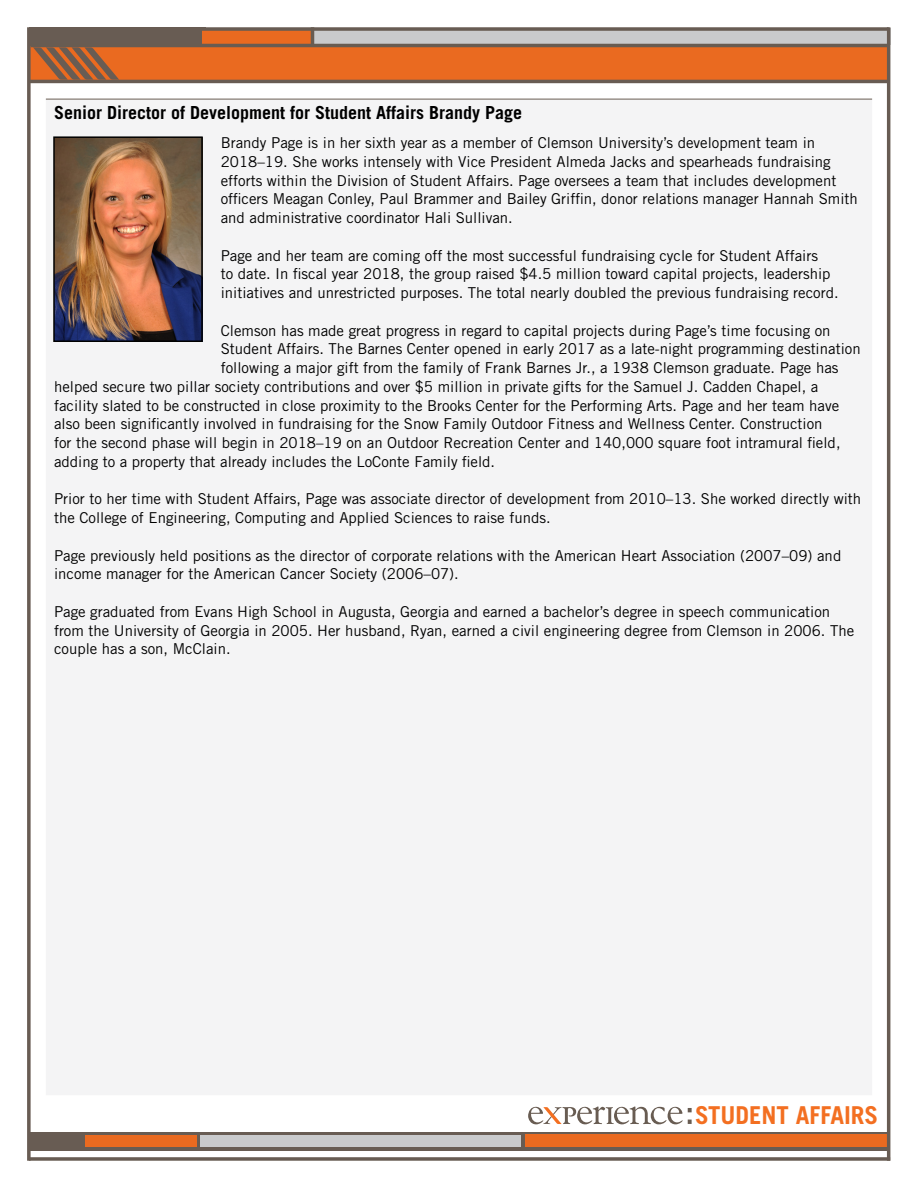
<style>
.page{position:relative;width:918px;height:1188px;background:#fff}
.page>*{position:absolute;margin:0;border:0;box-sizing:border-box;transform-origin:0 0}
.t1{font:700 24.6px "Trade Gothic LT Std";color:#f36f21}
.t2{font:700 18px "Trade Gothic LT Std";color:#000}
.t3{font:15px/18.8px "Trade Gothic LT Std";color:#000}
</style>
<div class="page">
<div style="left:46px;top:99px;width:826px;height:996px;background:#f4f4f5"></div>
<div style="left:29px;top:1132px;width:860px;height:19px;background:#685c53"></div>
<div style="left:29px;top:27px;width:176px;height:19px;background:#685c53"></div>
<div style="left:314px;top:28px;width:577px;height:17px;background:#c9cacc"></div>
<div style="left:200px;top:1135px;width:321px;height:12px;background:#c9cacc"></div>
<div style="left:86px;top:1135px;width:111px;height:12px;background:#ea6a20"></div>
<div style="left:525px;top:1135px;width:364px;height:12px;background:#ea6a20"></div>
<div style="left:29px;top:46px;width:859px;height:35px;background:#ea6a20"></div>
<div style="left:203px;top:28px;width:109px;height:17px;background:#ea6a20"></div>
<svg style="left:31px;top:1157px;width:856px;height:4px;background:#796f67"></svg>
<svg style="left:202px;top:27px;width:685px;height:4px;background:#776b63"></svg>
<hr style="left:31px;top:44px;width:858px;height:3px;background:#685c52">
<hr style="left:28px;top:80px;width:860px;height:3px;background:#685c53">
<svg style="left:33px;top:47px;width:86px;height:33px"></svg>
<svg style="left:27px;top:27px;width:4px;height:1134px;background:#796e66"></svg>
<hr style="left:887px;top:27px;width:3px;height:1134px;background:#685c53">
<hr style="left:311px;top:27px;width:3px;height:19px;background:#685c52">
<svg style="left:528px;top:1106px;width:164px;height:18px"></svg>
<img style="left:56px;top:139px;width:144px;height:200px">
<div style="left:53px;top:136px;width:150px;height:206px;border:2px solid #000"></div>
<hr style="left:46px;top:99px;width:826px;height:1px;background:#685c52">
<p class="t2" style="left:54px;top:102px;width:470px">Senior Director of Development for Student Affairs Brandy Page</p>
<p class="t3" style="left:221px;top:133px;width:639px">Brandy Page is in her sixth year as a member of Clemson University’s development team in 2018–19. She works intensely with Vice President Almeda Jacks and spearheads fundraising efforts within the Division of Student Affairs. Page oversees a team that includes development officers Meagan Conley, Paul Brammer and Bailey Griffin, donor relations manager Hannah Smith and administrative coordinator Hali Sullivan.</p>
<p class="t3" style="left:221px;top:246px;width:619px">Page and her team are coming off the most successful fundraising cycle for Student Affairs<br>to date. In fiscal year 2018, the group raised $4.5 million toward capital projects, leadership initiatives and unrestricted purposes. The total nearly doubled the previous fundraising record.</p>
<p class="t3" style="left:221px;top:321px;width:611px">Clemson has made great progress in regard to capital projects during Page’s time focusing on</p>
<p class="t3" style="left:221px;top:339px;width:641px">Student Affairs. The Barnes Center opened in early 2017 as a late-night programming destination</p>
<p class="t3" style="left:221px;top:358px;width:619px">following a major gift from the family of Frank Barnes Jr., a 1938 Clemson graduate. Page has</p>
<p class="t3" style="left:54px;top:377px;width:766px">helped secure two pillar society contributions and over $5 million in private gifts for the Samuel J. Cadden Chapel, a</p>
<p class="t3" style="left:54px;top:396px;width:787px">facility slated to be constructed in close proximity to the Brooks Center for the Performing Arts. Page and her team have</p>
<p class="t3" style="left:54px;top:414px;width:770px">also been significantly involved in fundraising for the Snow Family Outdoor Fitness and Wellness Center. Construction</p>
<p class="t3" style="left:54px;top:433px;width:788px">for the second phase will begin in 2018–19 on an Outdoor Recreation Center and 140,000 square foot intramural field,</p>
<p class="t3" style="left:54px;top:452px;width:443px">adding to a property that already includes the LoConte Family field.</p>
<p class="t3" style="left:54px;top:489px;width:809px">Prior to her time with Student Affairs, Page was associate director of development from 2010–13. She worked directly with the College of Engineering, Computing and Applied Sciences to raise funds.</p>
<p class="t3" style="left:54px;top:546px;width:789px">Page previously held positions as the director of corporate relations with the American Heart Association (2007–09) and income manager for the American Cancer Society (2006–07).</p>
<p class="t3" style="left:54px;top:602px;width:802px">Page graduated from Evans High School in Augusta, Georgia and earned a bachelor’s degree in speech communication from the University of Georgia in 2005. Her husband, Ryan, earned a civil engineering degree from Clemson in 2006. The couple has a son, McClain.</p>
<h1 class="t1" style="left:695px;top:1100px;width:185px">STUDENT AFFAIRS</h1>
</div>
